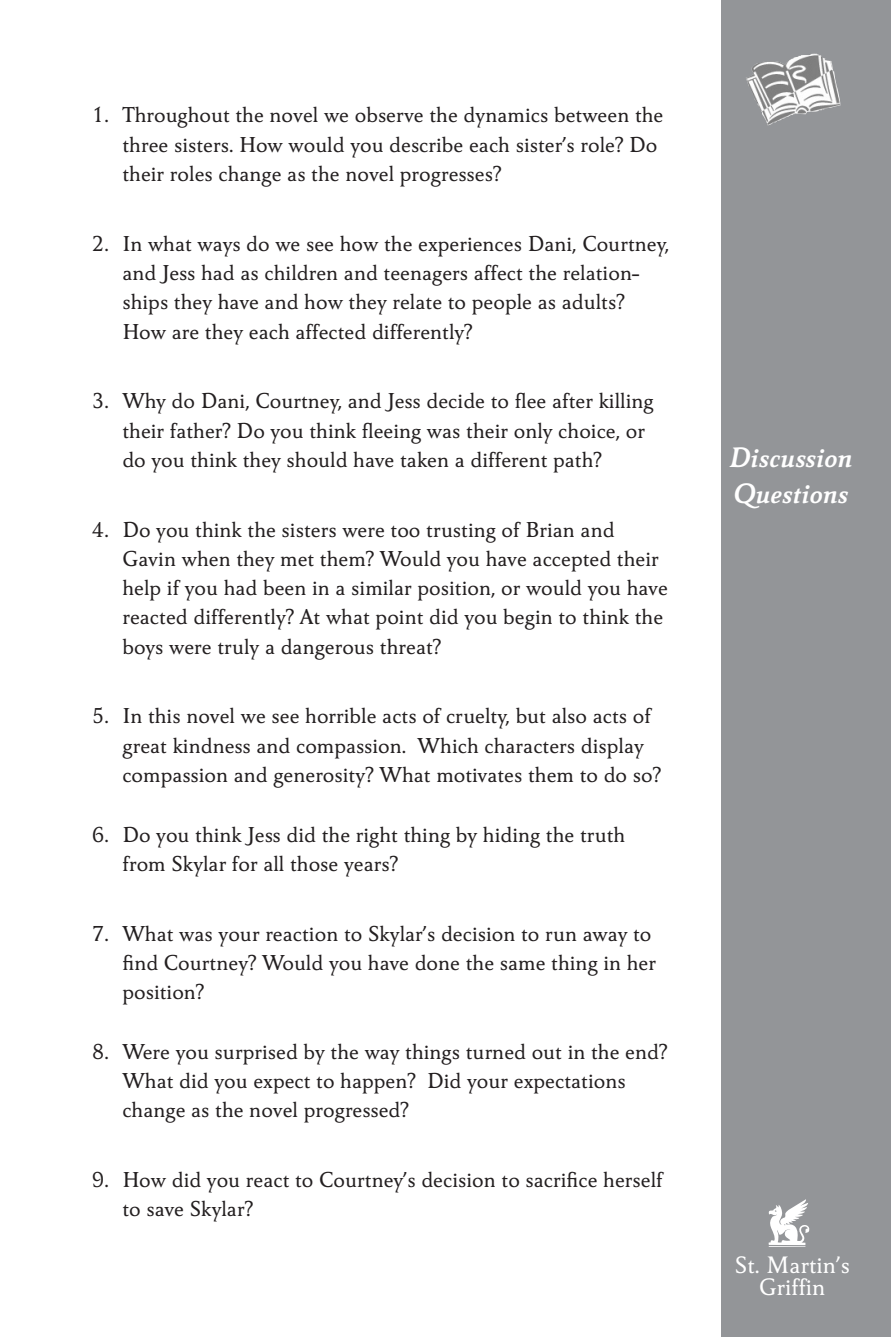
<style>
.page{position:relative;width:891px;height:1337px;background:#fff}
.page>*{position:absolute;margin:0;border:0;box-sizing:border-box;transform-origin:0 0}
.t1{font:italic 700 29.25px/36px "Carre Noir Std";color:#fff}
.t2{font:500 24.75px "Carre Noir Std";color:#fff}
.t3{font:500 22.5px/29.2px "Carre Noir Std";color:#231f20}
</style>
<div class="page">
<div style="left:722px;top:0;width:169px;height:1336px;background:#939598"></div>
<img style="left:746px;top:53px;width:95px;height:72px">
<svg style="left:769px;top:1199px;width:41px;height:48px"></svg>
<p class="t3" style="left:122px;top:101px;width:543px;text-indent:-31px">1. Throughout the novel we observe the dynamics between the three sisters. How would you describe each sister’s role? Do their roles change as the novel progresses?</p>
<p class="t3" style="left:122px;top:229px;width:548px;text-indent:-31px">2. In what ways do we see how the experiences Dani, Courtney, and Jess had as children and teenagers affect the relation&shy;ships they have and how they relate to people as adults?<br>How are they each affected differently?</p>
<p class="t3" style="left:122px;top:387px;width:533px;text-indent:-31px">3. Why do Dani, Courtney, and Jess decide to flee after killing their father? Do you think fleeing was their only choice, or do you think they should have taken a different path?</p>
<p class="t3" style="left:122px;top:515px;width:547px;text-indent:-31px">4. Do you think the sisters were too trusting of Brian and Gavin when they met them? Would you have accepted their help if you had been in a similar position, or would you have reacted differently? At what point did you begin to think the boys were truly a dangerous threat?</p>
<p class="t3" style="left:122px;top:702px;width:540px;text-indent:-31px">5. In this novel we see horrible acts of cruelty, but also acts of great kindness and compassion. Which characters display compassion and generosity? What motivates them to do so?</p>
<p class="t3" style="left:122px;top:820px;width:505px;text-indent:-31px">6. Do you think Jess did the right thing by hiding the truth from Skylar for all those years?</p>
<p class="t3" style="left:122px;top:919px;width:535px;text-indent:-31px">7. What was your reaction to Skylar’s decision to run away to find Courtney? Would you have done the same thing in her position?</p>
<p class="t3" style="left:122px;top:1037px;width:547px;text-indent:-31px">8. Were you surprised by the way things turned out in the end?<br>What did you expect to happen? Did your expectations change as the novel progressed?</p>
<p class="t3" style="left:122px;top:1165px;width:542px;text-indent:-31px">9. How did you react to Courtney’s decision to sacrifice herself to save Skylar?</p>
<p class="t1" style="left:729px;top:440px;width:125px">Discussion<br>Questions</p>
<p class="t2" style="left:735px;top:1250px;width:117px">St. Martin’s</p>
<p class="t2" style="left:759px;top:1272px;width:68px">Griffin</p>
</div>
